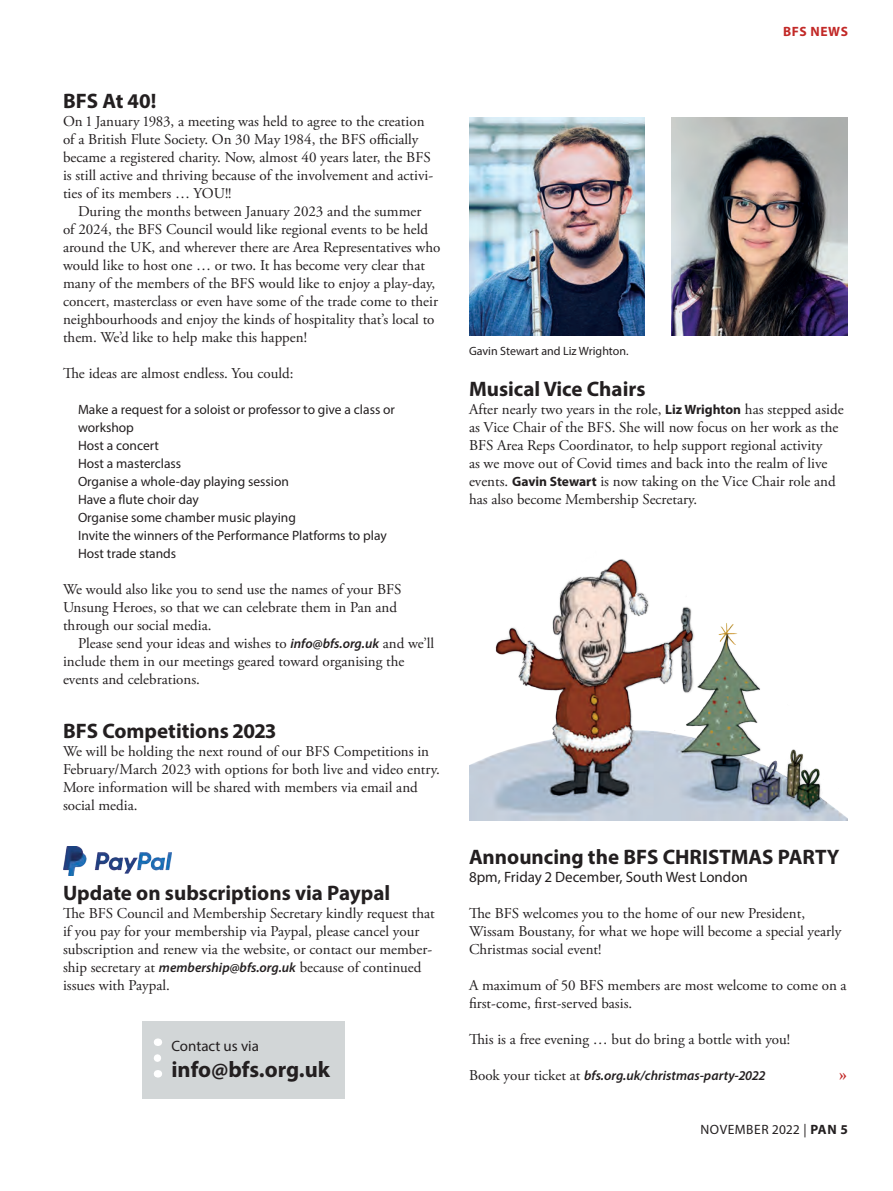
<style>
.page{position:relative;width:893px;height:1191px;background:#fff}
.page>*{position:absolute;margin:0;border:0;box-sizing:border-box;transform-origin:0 0}
.t1{font:700 22.5px "Myriad Pro";color:#231f20}
.t2{font:700 21px "Myriad Pro";color:#231f20}
.t3{font:700 18px "Adobe Garamond Pro";color:#c22927}
.t4{font:15px/18px "Adobe Garamond Pro";color:#231f20}
.t5{font:15px "Myriad Pro";color:#231f20}
.t6{font:13.5px/18px "Myriad Pro";color:#231f20}
.t7{font:italic 600 13.5px "Myriad Pro";color:#231f20}
.t8{font:13.5px "Myriad Pro";letter-spacing:.04em;color:#231f20}
.t9{font:700 13.5px "Myriad Pro";letter-spacing:.04em;color:#c22927}
.t10{font:12px "Myriad Pro";color:#231f20}
.s1{font-family:"Myriad Pro";font-weight:600;font-style:italic;font-size:13.5px}
.s2{font-family:"Myriad Pro";font-weight:700;font-size:13.5px}
.s3{font-family:"Adobe Garamond Pro";font-weight:400;font-style:normal;font-size:15px}
.s4{font-weight:700}
</style>
<div class="page">
<div style="left:142px;top:1021px;width:203px;height:77px;background:#d2d6d7"></div>
<svg style="left:154px;top:1058px;width:7px;height:19px"></svg>
<img style="left:469px;top:117px;width:176px;height:219px">
<img style="left:672px;top:117px;width:176px;height:219px">
<img style="left:63px;top:846px;width:108px;height:29px">
<img style="left:469px;top:559px;width:378px;height:261px">
<h2 class="t2" style="left:63px;top:87px;width:95px">BFS At 40!</h2>
<p class="t4" style="left:63px;top:113px;width:372px">On 1 January 1983, a meeting was held to agree to the creation of a British Flute Society. On 30 May 1984, the BFS officially became a registered charity. Now, almost 40 years later, the BFS is still active and thriving because of the involvement and activi&shy;ties of its members … YOU!!</p>
<p class="t4" style="left:63px;top:203px;width:379px;text-indent:15px">During the months between January 2023 and the summer<br>of 2024, the BFS Council would like regional events to be held around the UK, and wherever there are Area Representatives who would like to host one … or two. It has become very clear that many of the members of the BFS would like to enjoy a play-day, concert, masterclass or even have some of the trade come to their neighbourhoods and enjoy the kinds of hospitality that’s local to them. We’d like to help make this happen!</p>
<p class="t4" style="left:63px;top:365px;width:232px">The ideas are almost endless. You could:</p>
<p class="t6" style="left:78px;top:400px;width:319px">Make a request for a soloist or professor to give a class or workshop<br>Host a concert<br>Host a masterclass<br>Organise a whole-day playing session<br>Have a flute choir day<br>Organise some chamber music playing<br>Invite the winners of the Performance Platforms to play<br>Host trade stands</p>
<p class="t4" style="left:63px;top:581px;width:340px">We would also like you to send use the names of your BFS<br>Unsung Heroes, so that we can celebrate them in Pan and through our social media.</p>
<p class="t4" style="left:63px;top:635px;width:373px;text-indent:15px">Please send your ideas and wishes to <span class="s1">info@bfs.org.uk</span> and we’ll include them in our meetings geared toward organising the events and celebrations.</p>
<h2 class="t2" style="left:63px;top:717px;width:214px">BFS Competitions 2023</h2>
<p class="t4" style="left:63px;top:743px;width:378px">We will be holding the next round of our BFS Competitions in February/March 2023 with options for both live and video entry.<br>More information will be shared with members via email and social media.</p>
<h2 class="t2" style="left:63px;top:879px;width:329px">Update on subscriptions via Paypal</h2>
<p class="t4" style="left:63px;top:905px;width:373px">The BFS Council and Membership Secretary kindly request that if you pay for your membership via Paypal, please cancel your subscription and renew via the website, or contact our member&shy;ship secretary at <span class="s1">membership@bfs.org.uk</span> because of continued issues with Paypal.</p>
<p class="t5" style="left:171px;top:1036px;width:89px">Contact us via</p>
<h1 class="t1" style="left:171px;top:1054px;width:160px">info@bfs.org.uk</h1>
<p class="t10" style="left:469px;top:343px;width:161px">Gavin Stewart and Liz Wrighton.</p>
<p class="t9" style="left:783px;top:23px;width:66px">BFS NEWS</p>
<h2 class="t2" style="left:469px;top:375px;width:178px">Musical Vice Chairs</h2>
<p class="t4" style="left:469px;top:401px;width:376px">After nearly two years in the role, <span class="s2">Liz Wrighton</span> has stepped aside as Vice Chair of the BFS. She will now focus on her work as the BFS Area Reps Coordinator, to help support regional activity<br>as we move out of Covid times and back into the realm of live events. <span class="s2">Gavin Stewart</span> is now taking on the Vice Chair role and has also become Membership Secretary.</p>
<h2 class="t2" style="left:469px;top:843px;width:372px">Announcing the BFS CHRISTMAS PARTY</h2>
<p class="t5" style="left:469px;top:868px;width:280px">8pm, Friday 2 December, South West London</p>
<p class="t4" style="left:469px;top:905px;width:374px">The BFS welcomes you to the home of our new President,<br>Wissam Boustany, for what we hope will become a special yearly<br>Christmas social event!</p>
<p class="t4" style="left:469px;top:977px;width:379px">A maximum of 50 BFS members are most welcome to come on a first-come, first-served basis.</p>
<p class="t4" style="left:469px;top:1031px;width:323px">This is a free evening … but do bring a bottle with you!</p>
<p class="t7" style="left:469px;top:1067px;width:298px"><span class="s3">Book your ticket at</span> bfs.org.uk/christmas-party-2022</p>
<p class="t3" style="left:839px;top:1065px;width:9px">»</p>
<p class="t8" style="left:700px;top:1121px;width:149px">NOVEMBER 2022 | <span class="s4">PAN 5</span></p>
</div>
